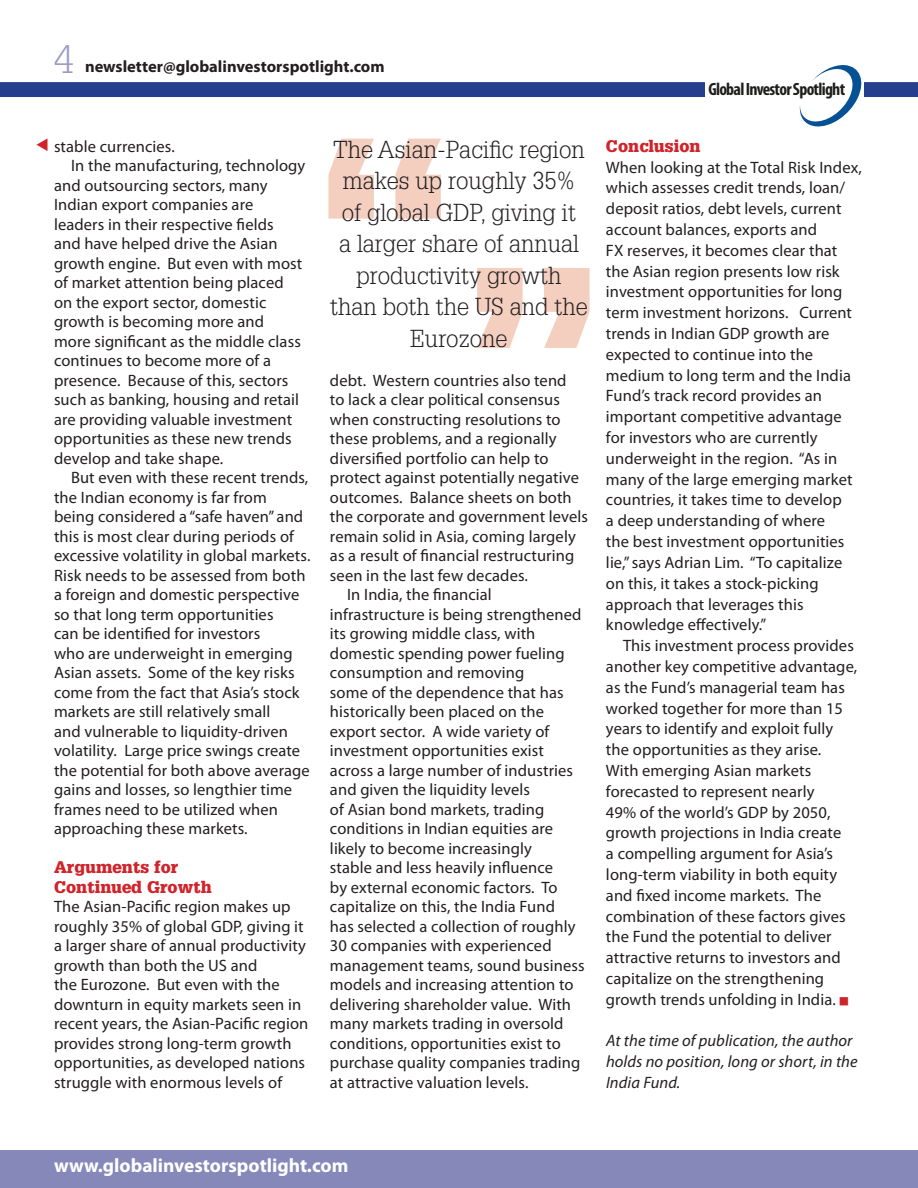
<style>
.page{position:relative;width:918px;height:1188px;background:#fff}
.page>*{position:absolute;margin:0;border:0;box-sizing:border-box;transform-origin:0 0}
.t1{font:900 261.3px "Glypha";color:#f4cfc0}
.t2{font:300 39px "Glypha";color:#9b9bc6}
.t3{font:300 24px/31.5px "Glypha";color:#231f20;text-align:center}
.t4{font:700 19.35px "Myriad Pro";color:#fff}
.t5{font:700 condensed 17.85px "Myriad Pro";letter-spacing:-.04em;color:#1e1f1d}
.t6{font:16.5px/20.9px "Myriad Pro";letter-spacing:.005em;color:#231f20}
.t7{font:italic 16.5px/20.9px "Myriad Pro";letter-spacing:.005em;color:#231f20}
.t8{font:700 16.5px "Myriad Pro";color:#231f20}
.t9{font:900 16.5px/19.5px "Glypha";letter-spacing:.005em;color:#d1232a}
.s1{color:#d1232a}
</style>
<div class="page">
<div style="left:0;top:0;width:918px;height:97px;background:#253f8e"></div>
<div style="left:0;top:0;width:918px;height:82px;background:#fff"></div>
<div style="left:706px;top:16px;width:158px;height:122px;background:#fff"></div>
<svg style="left:799px;top:65px;width:62px;height:61px"></svg>
<div style="left:0;top:1150px;width:918px;height:38px;background:#8688ba"></div>
<h2 class="t2" style="left:54px;top:37px;width:21px">4</h2>
<p class="t8" style="left:85px;top:55px;width:301px">newsletter@globalinvestorspotlight.com</p>
<p class="t6" style="left:54px;top:135px;width:122px">stable currencies.</p>
<p class="t6" style="left:71px;top:155px;width:236px">In the manufacturing, technology</p>
<p class="t6" style="left:54px;top:174px;width:215px">and outsourcing sectors, many</p>
<p class="t6" style="left:54px;top:194px;width:201px">Indian export companies are</p>
<p class="t6" style="left:54px;top:213px;width:221px">leaders in their respective fields</p>
<p class="t6" style="left:54px;top:233px;width:225px">and have helped drive the Asian</p>
<p class="t6" style="left:54px;top:252px;width:250px">growth engine. But even with most</p>
<p class="t6" style="left:54px;top:272px;width:231px">of market attention being placed</p>
<p class="t6" style="left:54px;top:291px;width:214px">on the export sector, domestic</p>
<p class="t6" style="left:54px;top:311px;width:212px">growth is becoming more and</p>
<p class="t6" style="left:54px;top:330px;width:248px">more significant as the middle class</p>
<p class="t6" style="left:54px;top:350px;width:219px">continues to become more of a</p>
<p class="t6" style="left:54px;top:369px;width:236px">presence. Because of this, sectors</p>
<p class="t6" style="left:54px;top:389px;width:247px">such as banking, housing and retail</p>
<p class="t6" style="left:54px;top:408px;width:240px">are providing valuable investment</p>
<p class="t6" style="left:54px;top:428px;width:239px">opportunities as these new trends</p>
<p class="t6" style="left:54px;top:447px;width:171px">develop and take shape.</p>
<p class="t6" style="left:71px;top:467px;width:239px">But even with these recent trends,</p>
<p class="t6" style="left:54px;top:486px;width:214px">the Indian economy is far from</p>
<p class="t6" style="left:54px;top:506px;width:251px">being considered a “safe haven” and</p>
<p class="t6" style="left:54px;top:525px;width:242px">this is most clear during periods of</p>
<p class="t6" style="left:54px;top:545px;width:258px">excessive volatility in global markets.</p>
<p class="t6" style="left:54px;top:564px;width:253px">Risk needs to be assessed from both</p>
<p class="t6" style="left:54px;top:584px;width:247px">a foreign and domestic perspective</p>
<p class="t6" style="left:54px;top:603px;width:221px">so that long term opportunities</p>
<p class="t6" style="left:54px;top:623px;width:208px">can be identified for investors</p>
<p class="t6" style="left:54px;top:642px;width:240px">who are underweight in emerging</p>
<p class="t6" style="left:54px;top:662px;width:242px">Asian assets. Some of the key risks</p>
<p class="t6" style="left:54px;top:681px;width:247px">come from the fact that Asia’s stock</p>
<p class="t6" style="left:54px;top:701px;width:218px">markets are still relatively small</p>
<p class="t6" style="left:54px;top:720px;width:235px">and vulnerable to liquidity-driven</p>
<p class="t6" style="left:54px;top:740px;width:248px">volatility. Large price swings create</p>
<p class="t6" style="left:54px;top:759px;width:257px">the potential for both above average</p>
<p class="t6" style="left:54px;top:779px;width:240px">gains and losses, so lengthier time</p>
<p class="t6" style="left:54px;top:798px;width:226px">frames need to be utilized when</p>
<p class="t6" style="left:54px;top:818px;width:195px">approaching these markets.</p>
<p class="t9" style="left:54px;top:857px;width:159px">Arguments for<br>Continued Growth</p>
<p class="t6" style="left:54px;top:897px;width:256px;line-height:19.5px">The Asian-Pacific region makes up roughly 35% of global GDP, giving it a larger share of annual productivity growth than both the US and<br>the Eurozone. But even with the downturn in equity markets seen in recent years, the Asian-Pacific region provides strong long-term growth opportunities, as developed nations struggle with enormous levels of</p>
<h1 class="t1" style="left:312px;top:74px;width:147px">“</h1>
<h3 class="t3" style="left:333px;top:134px;width:253px">The Asian-Pacific region</h3>
<h3 class="t3" style="left:343px;top:165px;width:234px">makes up roughly 35%</h3>
<h3 class="t3" style="left:342px;top:197px;width:236px">of global GDP, giving it</h3>
<h3 class="t3" style="left:330px;top:228px;width:259px">a larger share of annual productivity growth than both the US and the<br>Eurozone</h3>
<h1 class="t1" style="left:606px;top:412px;width:147px;rotate:-180deg">“</h1>
<p class="t6" style="left:330px;top:369px;width:238px">debt. Western countries also tend</p>
<p class="t6" style="left:330px;top:389px;width:232px">to lack a clear political consensus</p>
<p class="t6" style="left:330px;top:408px;width:232px">when constructing resolutions to</p>
<p class="t6" style="left:330px;top:428px;width:228px">these problems, and a regionally</p>
<p class="t6" style="left:330px;top:447px;width:220px">diversified portfolio can help to</p>
<p class="t6" style="left:330px;top:467px;width:250px">protect against potentially negative</p>
<p class="t6" style="left:330px;top:486px;width:243px">outcomes. Balance sheets on both</p>
<p class="t6" style="left:330px;top:506px;width:260px">the corporate and government levels</p>
<p class="t6" style="left:330px;top:525px;width:247px">remain solid in Asia, coming largely</p>
<p class="t6" style="left:330px;top:545px;width:246px">as a result of financial restructuring</p>
<p class="t6" style="left:330px;top:564px;width:199px">seen in the last few decades.</p>
<p class="t6" style="left:347px;top:584px;width:146px">In India, the financial</p>
<p class="t6" style="left:330px;top:603px;width:253px">infrastructure is being strengthened</p>
<p class="t6" style="left:330px;top:623px;width:207px">its growing middle class, with</p>
<p class="t6" style="left:330px;top:642px;width:236px">domestic spending power fueling</p>
<p class="t6" style="left:330px;top:662px;width:196px">consumption and removing</p>
<p class="t6" style="left:330px;top:681px;width:235px">some of the dependence that has</p>
<p class="t6" style="left:330px;top:701px;width:215px">historically been placed on the</p>
<p class="t6" style="left:330px;top:720px;width:221px">export sector. A wide variety of</p>
<p class="t6" style="left:330px;top:740px;width:215px">investment opportunities exist</p>
<p class="t6" style="left:330px;top:759px;width:245px">across a large number of industries</p>
<p class="t6" style="left:330px;top:779px;width:201px">and given the liquidity levels</p>
<p class="t6" style="left:330px;top:799px;width:216px">of Asian bond markets, trading</p>
<p class="t6" style="left:330px;top:818px;width:225px">conditions in Indian equities are</p>
<p class="t6" style="left:330px;top:838px;width:203px">likely to become increasingly</p>
<p class="t6" style="left:330px;top:857px;width:225px">stable and less heavily influence</p>
<p class="t6" style="left:330px;top:877px;width:229px">by external economic factors. To</p>
<p class="t6" style="left:330px;top:896px;width:227px">capitalize on this, the India Fund</p>
<p class="t6" style="left:330px;top:916px;width:247px">has selected a collection of roughly</p>
<p class="t6" style="left:330px;top:935px;width:223px">30 companies with experienced</p>
<p class="t6" style="left:330px;top:955px;width:256px">management teams, sound business</p>
<p class="t6" style="left:330px;top:974px;width:245px">models and increasing attention to</p>
<p class="t6" style="left:330px;top:994px;width:243px">delivering shareholder value. With</p>
<p class="t6" style="left:330px;top:1013px;width:235px">many markets trading in oversold</p>
<p class="t6" style="left:330px;top:1033px;width:232px">conditions, opportunities exist to</p>
<p class="t6" style="left:330px;top:1052px;width:252px">purchase quality companies trading</p>
<p class="t6" style="left:330px;top:1072px;width:200px">at attractive valuation levels.</p>
<p class="t5" style="left:708px;top:78px;width:138px">Global Investor Spotlight</p>
<p class="t9" style="left:606px;top:136px;width:96px">Conclusion</p>
<p class="t6" style="left:606px;top:156px;width:257px">When looking at the Total Risk Index, which assesses credit trends, loan/ deposit ratios, debt levels, current account balances, exports and<br>FX reserves, it becomes clear that the Asian region presents low risk investment opportunities for long term investment horizons. Current trends in Indian GDP growth are expected to continue into the medium to long term and the India Fund’s track record provides an important competitive advantage for investors who are currently underweight in the region. “As in many of the large emerging market countries, it takes time to develop<br>a deep understanding of where<br>the best investment opportunities lie,” says Adrian Lim. “To capitalize on this, it takes a stock-picking approach that leverages this knowledge effectively.”</p>
<p class="t6" style="left:606px;top:635px;width:253px;text-indent:17px">This investment process provides another key competitive advantage, as the Fund’s managerial team has worked together for more than 15 years to identify and exploit fully the opportunities as they arise.<br>With emerging Asian markets forecasted to represent nearly<br>49% of the world’s GDP by 2050, growth projections in India create<br>a compelling argument for Asia’s long-term viability in both equity and fixed income markets. The combination of these factors gives the Fund the potential to deliver attractive returns to investors and capitalize on the strengthening growth trends unfolding in India. <span class="s1">■</span></p>
<p class="t7" style="left:606px;top:1030px;width:253px">At the time of publication, the author holds no position, long or short, in the<br>India Fund.</p>
<p class="t4" style="left:54px;top:1153px;width:296px">www.globalinvestorspotlight.com</p>
</div>
